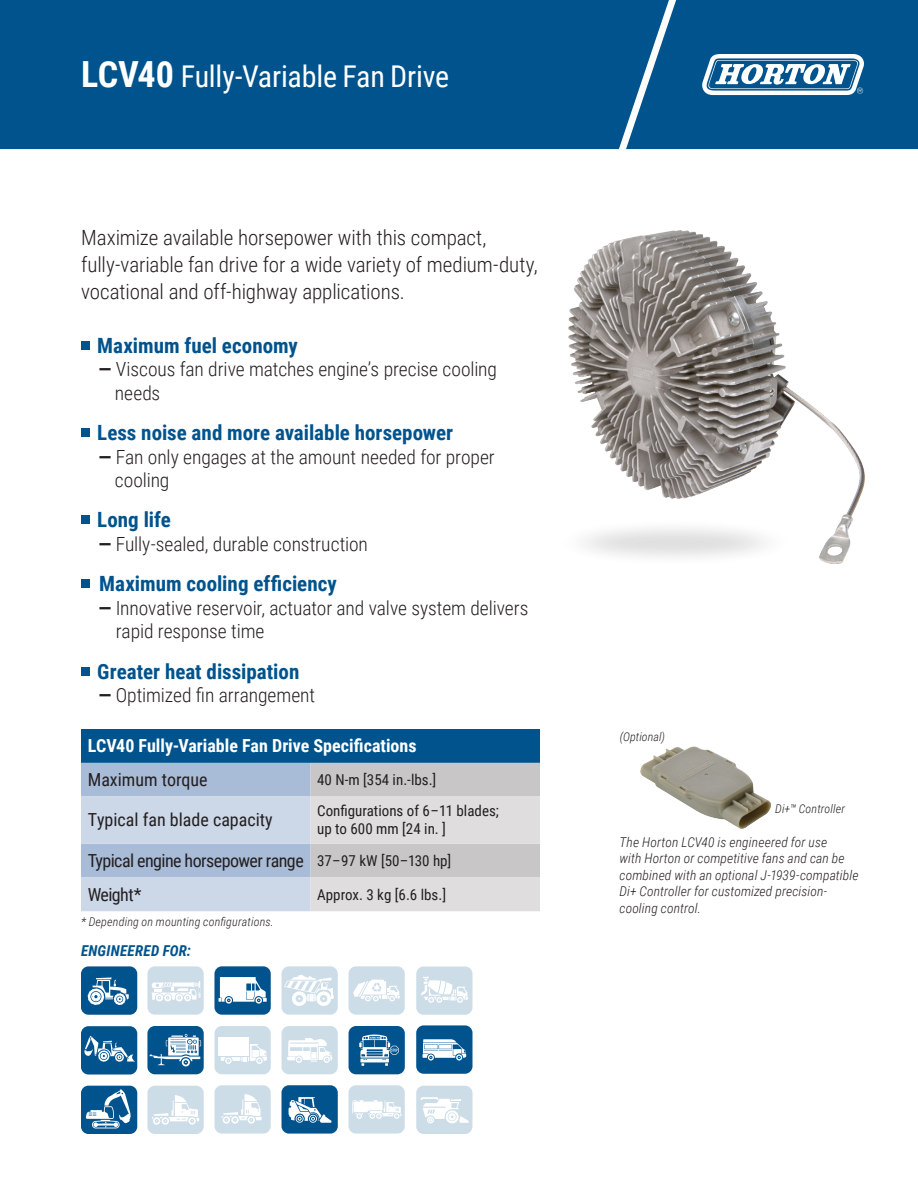
<style>
.page{position:relative;width:918px;height:1188px;background:#fff}
.page>*{position:absolute;margin:0;border:0;box-sizing:border-box;transform-origin:0 0}
.t1{font:30px "Roboto Condensed";letter-spacing:-.005em;color:#fff}
.t2{font:300 21px/27px "Roboto Condensed";letter-spacing:-.005em;color:#231f20}
.t3{font:700 21px "Roboto Condensed";color:#00538d}
.t4{font:300 19.5px/23.4px "Roboto Condensed";letter-spacing:-.005em;color:#231f20}
.specs{font:18px "Roboto Condensed";letter-spacing:-.01em;color:#231f20}
.specs-2{font:700 18px "Roboto Condensed";color:#fff}
.specs-3{font:18px "Roboto Condensed";letter-spacing:-.03em;color:#231f20}
.specs-4{font:15px/18px "Roboto Condensed";color:#231f20}
.t5{font:italic 700 15px "Roboto Condensed";letter-spacing:.02em;color:#00538d}
.t6{font:italic 300 13.5px/16.5px "Roboto Condensed";letter-spacing:.01em;color:#231f20}
.Chart_Entry_-8pt{font:italic 300 12px "Roboto Condensed";letter-spacing:.015em;color:#231f20}
.s1{font-weight:700;font-size:36px}
.s2{font-weight:700}
</style>
<div class="page">
<div style="left:0;top:0;width:626px;height:149px;background:#00538d"></div>
<svg style="left:626px;top:0;width:292px;height:149px;background:#196498"></svg>
<img style="left:568px;top:230px;width:297px;height:334px">
<img style="left:568px;top:515px;width:234px;height:49px">
<div style="left:81px;top:341px;width:9px;height:9px;background:#00538d"></div>
<div style="left:81px;top:428px;width:9px;height:9px;background:#00538d"></div>
<div style="left:81px;top:515px;width:9px;height:9px;background:#00538d"></div>
<div style="left:81px;top:579px;width:9px;height:9px;background:#00538d"></div>
<div style="left:81px;top:667px;width:9px;height:9px;background:#00538d"></div>
<div style="left:81px;top:966px;width:56px;height:49px;background:#00538d;border-radius:7px"></div>
<svg style="left:88px;top:977px;width:41px;height:28px"></svg>
<div style="left:81px;top:1026px;width:56px;height:49px;background:#00538d;border-radius:7px"></div>
<svg style="left:84px;top:1036px;width:51px;height:26px"></svg>
<div style="left:81px;top:1086px;width:56px;height:48px;background:#00538d;border-radius:7px"></div>
<svg style="left:86px;top:1089px;width:45px;height:39px"></svg>
<div style="left:416px;top:966px;width:56px;height:49px;background:#cddde8;border-radius:7px"></div>
<svg style="left:420px;top:977px;width:48px;height:26px"></svg>
<div style="left:416px;top:1025px;width:56px;height:49px;background:#00538d;border-radius:7px"></div>
<svg style="left:422px;top:1039px;width:44px;height:22px"></svg>
<div style="left:416px;top:1086px;width:56px;height:48px;background:#cddde8;border-radius:7px"></div>
<svg style="left:420px;top:1097px;width:49px;height:26px"></svg>
<div style="left:147px;top:966px;width:57px;height:49px;background:#cddde8;border-radius:7px"></div>
<svg style="left:152px;top:981px;width:49px;height:20px"></svg>
<div style="left:214px;top:966px;width:57px;height:49px;background:#00538d;border-radius:7px"></div>
<svg style="left:219px;top:977px;width:48px;height:27px"></svg>
<div style="left:282px;top:966px;width:56px;height:49px;background:#cddde8;border-radius:7px"></div>
<svg style="left:284px;top:975px;width:50px;height:31px"></svg>
<div style="left:349px;top:966px;width:56px;height:49px;background:#cddde8;border-radius:7px"></div>
<svg style="left:353px;top:980px;width:47px;height:21px"></svg>
<div style="left:147px;top:1026px;width:57px;height:48px;background:#00538d;border-radius:7px"></div>
<svg style="left:149px;top:1034px;width:52px;height:32px"></svg>
<div style="left:214px;top:1026px;width:57px;height:48px;background:#cddde8;border-radius:7px"></div>
<div style="left:218px;top:1037px;width:31px;height:19px;background:#fff"></div>
<svg style="left:221px;top:1044px;width:46px;height:20px"></svg>
<div style="left:214px;top:1085px;width:57px;height:49px;background:#cddde8;border-radius:7px"></div>
<svg style="left:222px;top:1094px;width:40px;height:30px"></svg>
<div style="left:282px;top:1026px;width:56px;height:48px;background:#cddde8;border-radius:7px"></div>
<svg style="left:287px;top:1038px;width:45px;height:25px"></svg>
<div style="left:282px;top:1085px;width:56px;height:49px;background:#00538d;border-radius:7px"></div>
<svg style="left:289px;top:1097px;width:42px;height:26px"></svg>
<div style="left:349px;top:1026px;width:56px;height:48px;background:#00538d;border-radius:7px"></div>
<svg style="left:359px;top:1035px;width:40px;height:31px"></svg>
<div style="left:349px;top:1085px;width:56px;height:49px;background:#cddde8;border-radius:7px"></div>
<svg style="left:352px;top:1100px;width:49px;height:19px"></svg>
<div style="left:147px;top:1086px;width:57px;height:48px;background:#cddde8;border-radius:7px"></div>
<svg style="left:152px;top:1095px;width:47px;height:30px"></svg>
<div style="left:81px;top:729px;width:459px;height:34px;background:#00538d"></div>
<svg style="left:81px;top:763px;width:459px;height:148px;background:#c8ced9"></svg>
<img style="left:640px;top:747px;width:131px;height:81px">
<p class="t1" style="left:81px;top:56px;width:370px"><span class="s1">LCV40</span> Fully-Variable Fan Drive</p>
<p class="t2" style="left:81px;top:223px;width:458px">Maximize available horsepower with this compact, fully-variable fan drive for a wide variety of medium-duty, vocational and off-highway applications.</p>
<p class="t3" style="left:97px;top:331px;width:202px">Maximum fuel economy</p>
<p class="t4" style="left:115px;top:357px;width:384px;text-indent:-17px"><span class="s2">—</span> Viscous fan drive matches engine’s precise cooling needs</p>
<p class="t3" style="left:97px;top:418px;width:357px">Less noise and more available horsepower</p>
<p class="t4" style="left:115px;top:444px;width:381px;text-indent:-17px"><span class="s2">—</span> Fan only engages at the amount needed for proper cooling</p>
<p class="t3" style="left:97px;top:505px;width:75px">Long life</p>
<p class="t4" style="left:98px;top:531px;width:271px"><span class="s2">—</span> Fully-sealed, durable construction</p>
<p class="t3" style="left:99px;top:569px;width:239px">Maximum cooling efficiency</p>
<p class="t4" style="left:116px;top:595px;width:414px;text-indent:-17px"><span class="s2">—</span> Innovative reservoir, actuator and valve system delivers rapid response time</p>
<p class="t3" style="left:97px;top:656px;width:204px">Greater heat dissipation</p>
<p class="t4" style="left:98px;top:683px;width:218px"><span class="s2">—</span> Optimized fin arrangement</p>
<p class="specs-2" style="left:88px;top:733px;width:330px">LCV40 Fully-Variable Fan Drive Specifications</p>
<p class="specs" style="left:88px;top:767px;width:121px">Maximum torque</p>
<p class="specs-4" style="left:317px;top:770px;width:121px">40 N-m [354 in.-lbs.]</p>
<p class="specs" style="left:88px;top:807px;width:186px">Typical fan blade capacity</p>
<p class="specs-4" style="left:317px;top:802px;width:183px">Configurations of 6–11 blades; up to 600 mm [24 in. ]</p>
<p class="specs-3" style="left:88px;top:848px;width:218px">Typical engine horsepower range</p>
<p class="specs-4" style="left:317px;top:851px;width:136px">37–97 kW [50–130 hp]</p>
<p class="specs" style="left:88px;top:882px;width:55px">Weight*</p>
<p class="specs-4" style="left:317px;top:885px;width:130px">Approx. 3 kg [6.6 lbs.]</p>
<p class="Chart_Entry_-8pt" style="left:81px;top:913px;width:194px">* Depending on mounting configurations.</p>
<p class="t5" style="left:81px;top:940px;width:111px">ENGINEERED FOR:</p>
<p class="Chart_Entry_-8pt" style="left:620px;top:728px;width:47px">(Optional)</p>
<p class="Chart_Entry_-8pt" style="left:775px;top:801px;width:72px">Di+™ Controller</p>
<p class="t6" style="left:620px;top:833px;width:240px">The Horton LCV40 is engineered for use<br>with Horton or competitive fans and can be combined with an optional J-1939-compatible Di+ Controller for customized precision&shy;cooling control.</p>
</div>
